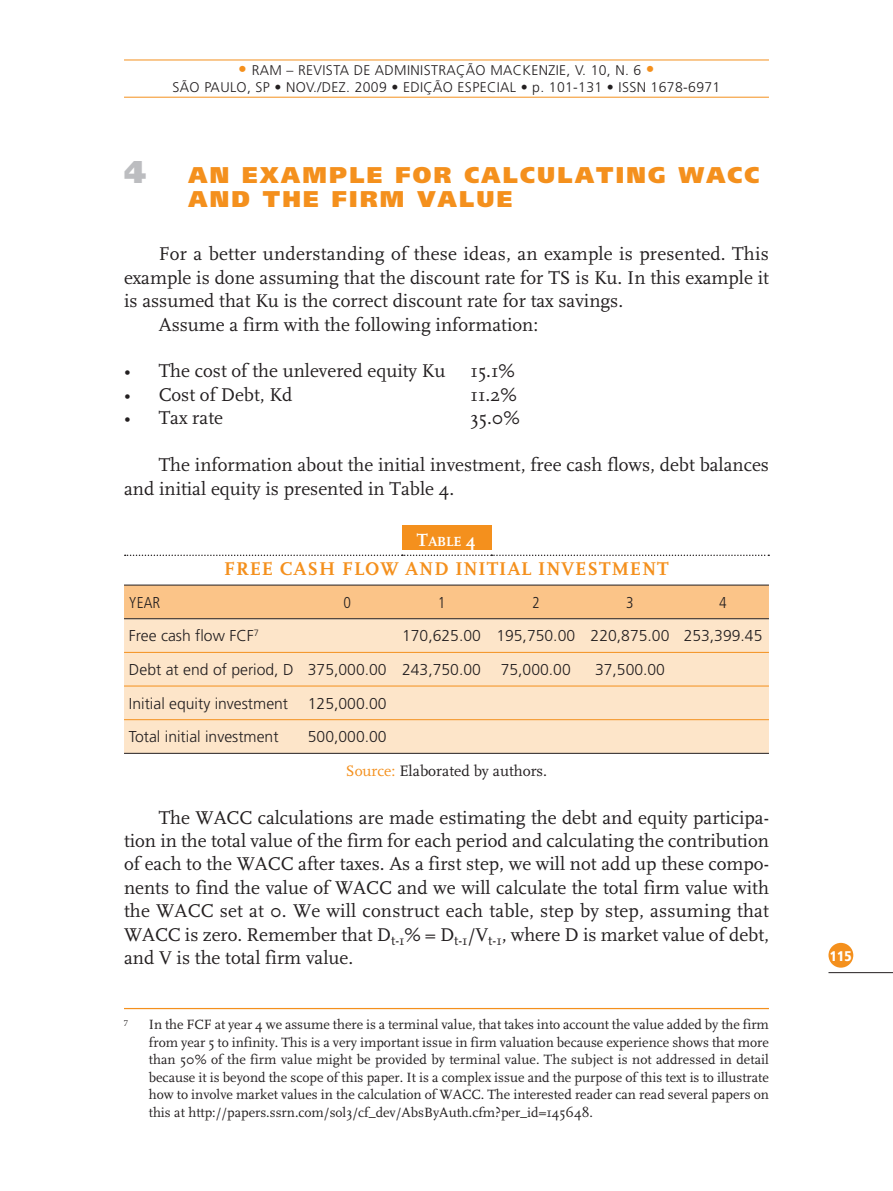
<style>
.page{position:relative;width:893px;height:1191px;background:#fff}
.page>*{position:absolute;margin:0;border:0;box-sizing:border-box;transform-origin:0 0}
.t1{font:900 31.5px "Frutiger";color:#bcbdc0}
.t2{font:900 22.75px/24.2px "Frutiger";letter-spacing:.1em;color:#f4901d}
.t3{font:19.25px/23.4px "FF Scala";color:#231f20}
.t4{font:700 19.25px "FF Scala";letter-spacing:.05em;color:#f4901d}
.t5{font:300 15.75px/33.6px "Frutiger";color:#231f20}
.t6{font:15.75px "FF Scala";color:#231f20}
.t7{font:300 condensed 15.75px "Frutiger";color:#231f20}
.t8{font:14px/17.5px "FF Scala";color:#231f20;text-align:justify}
.t9{font:300 14px/16.8px "Frutiger";letter-spacing:.025em;color:#231f20;text-align:center}
.t10{font:900 condensed 14px "Frutiger";color:#fff}
.t11{font:700 13.83px "FF Scala";color:#fff}
.t12{font:8.05px "FF Scala";color:#231f20}
.s1{font-size:17.5px;color:#f4901d}
.s2{font-size:18.38px}
.s3{color:#f4901d}
</style>
<div class="page">
<div style="left:828px;top:943px;width:25px;height:24px;background:#f4901d;border-radius:50%"></div>
<hr style="left:828px;top:972px;width:65px;height:1px;background:#231f20">
<hr style="left:124px;top:97px;width:645px;height:1px;background:#f4901d">
<hr style="left:124px;top:60px;width:645px;height:1px;background:#f4901d">
<div style="left:402px;top:525px;width:89px;height:25px;background:#f4901d"></div>
<svg style="left:125px;top:554px;width:644px;height:2px"></svg>
<div style="left:124px;top:585px;width:645px;height:33px;background:#fbc488"></div>
<div style="left:124px;top:619px;width:645px;height:134px;background:#fde5c9"></div>
<hr style="left:124px;top:652px;width:645px;height:1px;background:#f4901d">
<hr style="left:124px;top:685px;width:645px;height:1px;background:#f4901d">
<hr style="left:124px;top:719px;width:645px;height:1px;background:#f4901d">
<hr style="left:124px;top:584px;width:645px;height:1px;background:#231f20">
<hr style="left:124px;top:618px;width:645px;height:1px;background:#231f20">
<hr style="left:124px;top:753px;width:645px;height:1px;background:#231f20">
<hr style="left:124px;top:1008px;width:645px;height:1px;background:#f4901d">
<p class="t9" style="left:173px;top:63px;width:549px"><span class="s1">•</span> RAM – REVISTA DE ADMINISTRAÇÃO MACKENZIE, V. 10, N. 6 <span class="s1">•<br></span>SÃO PAULO, SP • NOV./DEZ. 2009 • EDIÇÃO ESPECIAL • p. 101-131 • ISSN 1678-6971</p>
<h1 class="t1" style="left:124px;top:159px;width:24px">4</h1>
<p class="t2" style="left:189px;top:165px;width:572px">AN EXAMPLE FOR CALCULATING WACC<br>AND THE FIRM VALUE</p>
<p class="t3" style="left:159px;top:244px;width:612px">For a better understanding of these ideas, an example is presented. This</p>
<p class="t3" style="left:124px;top:267px;width:646px">example is done assuming that the discount rate for TS is Ku. In this example it</p>
<p class="t3" style="left:124px;top:291px;width:501px">is assumed that Ku is the correct discount rate for tax savings.</p>
<p class="t3" style="left:159px;top:314px;width:381px">Assume a firm with the following information:</p>
<p class="t3" style="left:124px;top:361px;width:323px">• The cost of the unlevered equity Ku</p>
<p class="t3" style="left:471px;top:361px;width:46px">15.1%</p>
<p class="t3" style="left:124px;top:384px;width:170px">• Cost of Debt, Kd</p>
<p class="t3" style="left:471px;top:384px;width:48px">11.2%</p>
<p class="t3" style="left:124px;top:408px;width:100px">• Tax rate</p>
<p class="t3" style="left:471px;top:408px;width:51px">35.0%</p>
<p class="t3" style="left:124px;top:455px;width:646px;text-indent:35px">The information about the initial investment, free cash flows, debt balances and initial equity is presented in Table 4.</p>
<p class="t11" style="left:417px;top:535px;width:61px"><span class="s2">T</span>ABLE <span class="s2">4</span></p>
<p class="t4" style="left:224px;top:561px;width:446px">FREE CASH FLOW AND INITIAL INVESTMENT</p>
<p class="t7" style="left:129px;top:596px;width:33px">YEAR</p>
<p class="t7" style="left:343px;top:596px;width:9px">0</p>
<p class="t7" style="left:438px;top:596px;width:9px">1</p>
<p class="t7" style="left:532px;top:596px;width:9px">2</p>
<p class="t7" style="left:626px;top:596px;width:9px">3</p>
<p class="t7" style="left:719px;top:596px;width:9px">4</p>
<p class="t5" style="left:129px;top:620px;width:131px">Free cash flow FCF<sup>7</sup></p>
<p class="t5" style="left:129px;top:620px;width:635px;text-indent:273px">170,625.00 195,750.00 220,875.00 253,399.45<br>Debt at end of period, D 375,000.00 243,750.00</p>
<p class="t5" style="left:501px;top:654px;width:72px">75,000.00</p>
<p class="t5" style="left:595px;top:654px;width:72px">37,500.00</p>
<p class="t5" style="left:129px;top:687px;width:259px">Initial equity investment 125,000.00<br>Total initial investment</p>
<p class="t5" style="left:308px;top:721px;width:80px">500,000.00</p>
<p class="t6" style="left:346px;top:764px;width:203px"><span class="s3">Source:</span> Elaborated by authors.</p>
<p class="t3" style="left:124px;top:807px;width:646px;text-align:justify;text-indent:35px">The WACC calculations are made estimating the debt and equity participa&shy;tion in the total value of the firm for each period and calculating the contribution of each to the WACC after taxes. As a first step, we will not add up these compo&shy;nents to find the value of WACC and we will calculate the total firm value with the WACC set at 0. We will construct each table, step by step, assuming that WACC is zero. Remember that D<sub>t-1</sub>% = D<sub>t-1</sub>/V<sub>t-1</sub>, where D is market value of debt, and V is the total firm value.</p>
<p class="t12" style="left:124px;top:1018px;width:5px">7</p>
<p class="t8" style="left:149px;top:1017px;width:622px">In the FCF at year 4 we assume there is a terminal value, that takes into account the value added by the firm from year 5 to infinity. This is a very important issue in firm valuation because experience shows that more than 50% of the firm value might be provided by terminal value. The subject is not addressed in detail because it is beyond the scope of this paper. It is a complex issue and the purpose of this text is to illustrate how to involve market values in the calculation of WACC. The interested reader can read several papers on this at http://papers.ssrn.com/sol3/cf_dev/AbsByAuth.cfm?per_id=145648.</p>
<p class="t10" style="left:830px;top:950px;width:23px">115</p>
</div>
